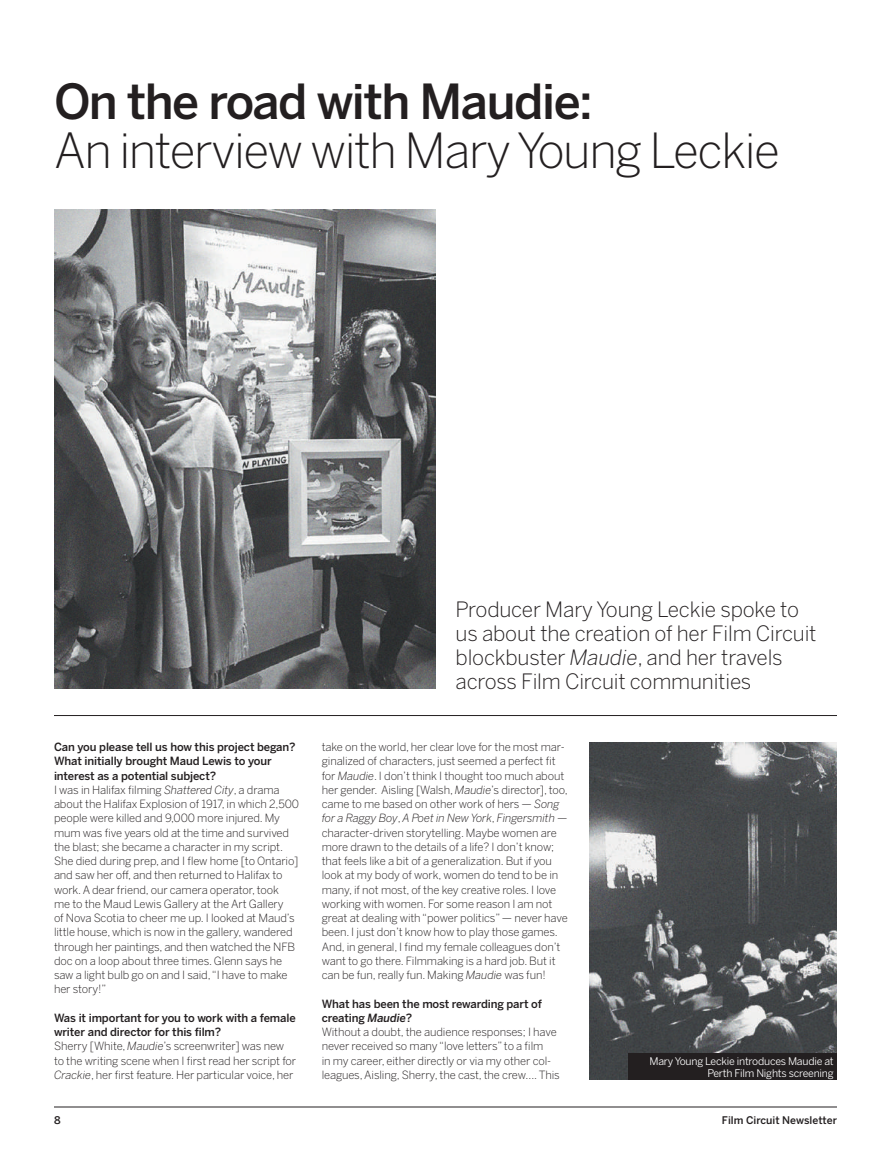
<style>
.page{position:relative;width:891px;height:1161px;background:#fff}
.page>*{position:absolute;margin:0;border:0;box-sizing:border-box;transform-origin:0 0}
.t1{font:300 48px "Benton Sans";letter-spacing:-.03em;color:#231f20}
.t2{font:500 48px "Benton Sans";letter-spacing:-.03em;color:#231f20}
.t3{font:300 21px/24px "Benton Sans";letter-spacing:-.01em;color:#231f20}
.t4{font:300 11.25px/14.2px "Benton Sans";letter-spacing:-.01em;color:#231f20}
.t5{font:10.5px/12px "Benton Sans";letter-spacing:-.02em;color:#fff;text-align:right}
.t6{font:500 10.5px "Benton Sans";color:#231f20}
.s1{font-weight:500}
.s2{font-style:italic}
.s3{font-weight:500;font-style:italic}
</style>
<div class="page">
<img style="left:590px;top:742px;width:247px;height:338px">
<hr style="left:54px;top:715px;width:783px;height:1px;background:#231f20">
<div style="left:628px;top:1053px;width:209px;height:27px;background:#231f20"></div>
<img style="left:54px;top:210px;width:381px;height:479px">
<hr style="left:54px;top:1107px;width:783px;height:1px;background:#231f20">
<h1 class="t2" style="left:54px;top:73px;width:540px">On the road with Maudie:</h1>
<h1 class="t1" style="left:54px;top:123px;width:728px">An interview with Mary Young Leckie</h1>
<p class="t4" style="left:54px;top:740px;width:247px"><span class="s1">Can you please tell us how this project began?<br>What initially brought Maud Lewis to your interest as a potential subject?<br></span>I was in Halifax filming <span class="s2">Shattered City</span>, a drama about the Halifax Explosion of 1917, in which 2,500 people were killed and 9,000 more injured. My mum was five years old at the time and survived the blast; she became a character in my script.<br>She died during prep, and I flew home [to Ontario] and saw her off, and then returned to Halifax to work. A dear friend, our camera operator, took<br>me to the Maud Lewis Gallery at the Art Gallery<br>of Nova Scotia to cheer me up. I looked at Maud’s little house, which is now in the gallery, wandered through her paintings, and then watched the NFB doc on a loop about three times. Glenn says he saw a light bulb go on and I said, “I have to make her story!”</p>
<p class="t4" style="left:54px;top:1011px;width:244px"><span class="s1">Was it important for you to work with a female writer and director for this film?<br></span>Sherry [White, <span class="s2">Maudie</span>’s screenwriter] was new to the writing scene when I first read her script for <span class="s2">Crackie</span>, her first feature. Her particular voice, her</p>
<h2 class="t3" style="left:456px;top:597px;width:363px">Producer Mary Young Leckie spoke to us about the creation of her Film Circuit blockbuster <span class="s2">Maudie</span>, and her travels across Film Circuit communities</h2>
<p class="t4" style="left:322px;top:740px;width:248px">take on the world, her clear love for the most mar&shy;ginalized of characters, just seemed a perfect fit for <span class="s2">Maudie</span>. I don’t think I thought too much about her gender. Aisling [Walsh, <span class="s2">Maudie</span>’s director], too, came to me based on other work of hers — <span class="s2">Song for a Raggy Boy</span>, <span class="s2">A Poet in New York</span>, <span class="s2">Fingersmith</span> — character-driven storytelling. Maybe women are more drawn to the details of a life? I don’t know; that feels like a bit of a generalization. But if you look at my body of work, women do tend to be in many, if not most, of the key creative roles. I love working with women. For some reason I am not great at dealing with “power politics” — never have been. I just don’t know how to play those games.<br>And, in general, I find my female colleagues don’t want to go there. Filmmaking is a hard job. But it can be fun, really fun. Making <span class="s2">Maudie</span> was fun!</p>
<p class="t4" style="left:322px;top:996px;width:240px"><span class="s1">What has been the most rewarding part of creating</span> <span class="s3">Maudie</span><span class="s1">?<br></span>Without a doubt, the audience responses; I have never received so many “love letters” to a film<br>in my career, either directly or via my other col&shy;leagues, Aisling, Sherry, the cast, the crew…. This</p>
<p class="t5" style="left:649px;top:1055px;width:186px">Mary Young Leckie introduces Maudie at<br>Perth Film Nights screening</p>
<p class="t6" style="left:54px;top:1114px;width:8px">8</p>
<p class="t6" style="left:722px;top:1114px;width:117px">Film Circuit Newsletter</p>
</div>
